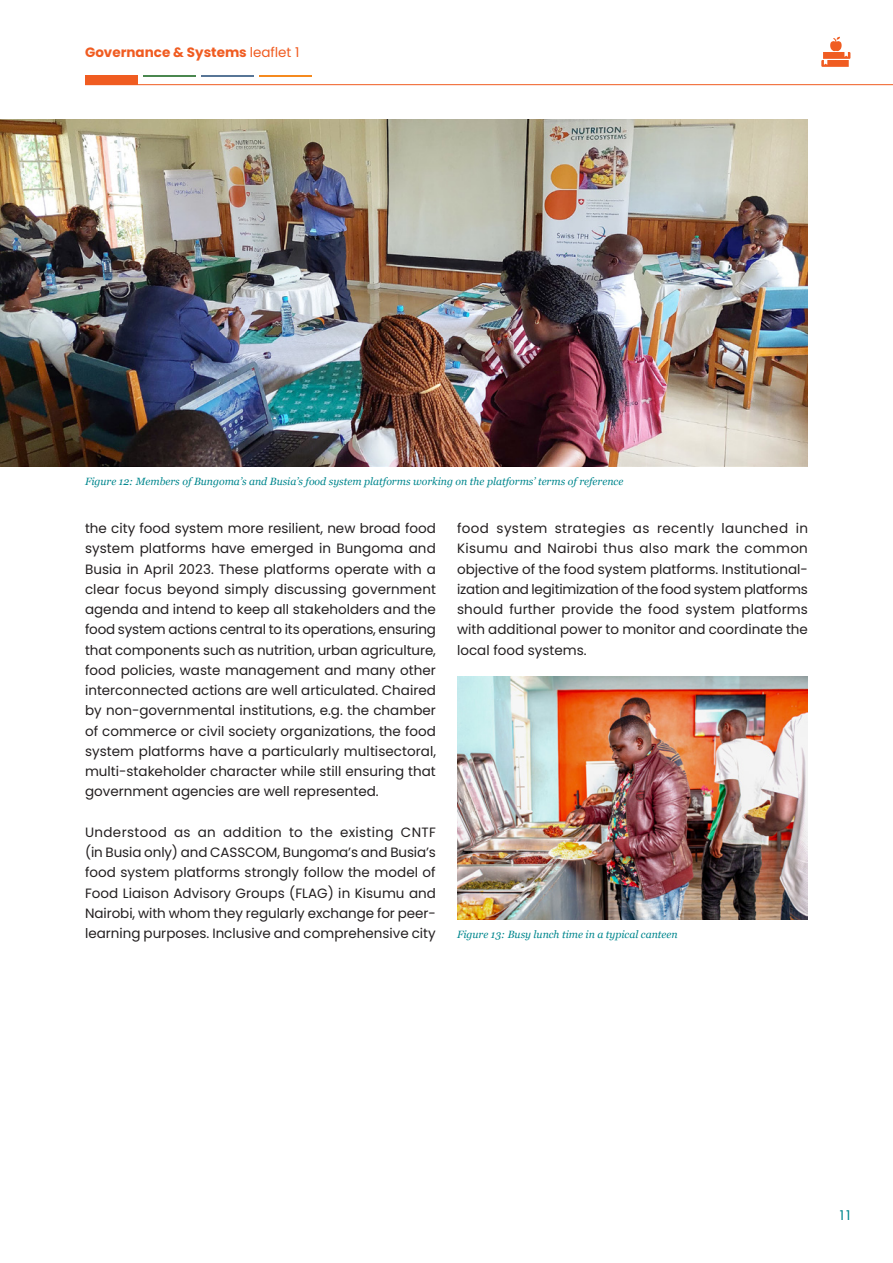
<style>
.page{position:relative;width:893px;height:1263px;background:#fff}
.page>*{position:absolute;margin:0;border:0;box-sizing:border-box;transform-origin:0 0}
.t1{font:13.5px/20.2px "Poppins";color:#231f20;text-align:justify}
.t2{font:700 13.5px "Poppins";color:#f05c21}
.t3{font:13.5px "Poppins";color:#00878e}
.t4{font:italic 10.5px "Georgia";color:#00878e}
.s1{font-weight:400}
</style>
<div class="page">
<img style="left:0;top:119px;width:808px;height:347px">
<img style="left:457px;top:676px;width:351px;height:243px">
<hr style="left:85px;top:84px;width:808px;height:1px;background:#f05c21">
<div style="left:85px;top:75px;width:53px;height:10px;background:#f05c21"></div>
<hr style="left:143px;top:75px;width:53px;height:2px;background:#4a874f">
<hr style="left:201px;top:75px;width:53px;height:2px;background:#577596">
<hr style="left:259px;top:75px;width:53px;height:2px;background:#f58a1f">
<svg style="left:821px;top:37px;width:29px;height:30px"></svg>
<p class="t2" style="left:85px;top:44px;width:216px">Governance &amp; Systems <span class="s1">leaflet 1</span></p>
<p class="t4" style="left:85px;top:474px;width:540px">Figure 12: Members of Bungoma’s and Busia’s food system platforms working on the platforms’ terms of reference</p>
<p class="t1" style="left:85px;top:518px;width:353px">the city food system more resilient, new broad food system platforms have emerged in Bungoma and Busia in April 2023. These platforms operate with a clear focus beyond simply discussing government agenda and intend to keep all stakeholders and the food system actions central to its operations, ensuring that components such as nutrition, urban agriculture, food policies, waste management and many other interconnected actions are well articulated. Chaired by non-governmental institutions, e.g. the chamber of commerce or civil society organizations, the food system platforms have a particularly multisectoral, multi-stakeholder character while still ensuring that government agencies are well represented.</p>
<p class="t1" style="left:85px;top:822px;width:352px">Understood as an addition to the existing CNTF (in Busia only) and CASSCOM, Bungoma’s and Busia’s food system platforms strongly follow the model of Food Liaison Advisory Groups (FLAG) in Kisumu and Nairobi, with whom they regularly exchange for peer&shy;learning purposes. Inclusive and comprehensive city</p>
<p class="t1" style="left:457px;top:518px;width:352px">food system strategies as recently launched in Kisumu and Nairobi thus also mark the common objective of the food system platforms. Institutional&shy;ization and legitimization of the food system platforms should further provide the food system platforms with additional power to monitor and coordinate the local food systems.</p>
<p class="t4" style="left:457px;top:927px;width:222px">Figure 13: Busy lunch time in a typical canteen</p>
<p class="t3" style="left:840px;top:1208px;width:12px">11</p>
</div>
